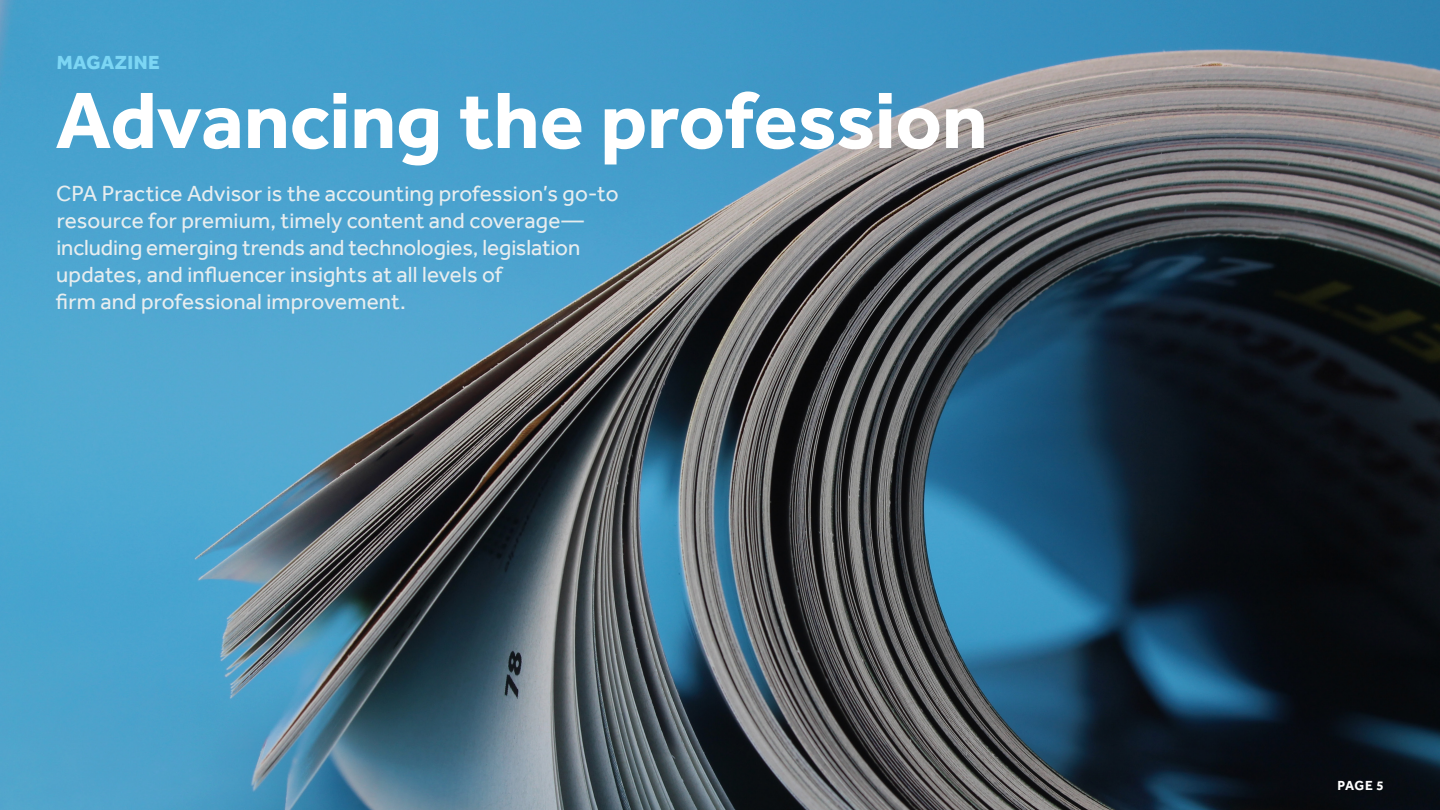
<style>
.page{position:relative;width:1440px;height:810px;background:#fff}
.page>*{position:absolute;margin:0;border:0;box-sizing:border-box;transform-origin:0 0}
.H1_Effra{font:700 82.5px "Effra";letter-spacing:-.005em;color:#fff}
.H2_Effra{font:22.5px "Effra";color:#e7edef}
.H0_Effra{font:800 19.5px "Effra";letter-spacing:.025em;color:#7cd6f4}
.t1{font:700 13.5px "Effra";color:#fff}
</style>
<div class="page">
<img style="left:0;top:0;width:1440px;height:810px">
<p class="H0_Effra" style="left:57px;top:51px;width:105px">MAGAZINE</p>
<p class="H1_Effra" style="left:56px;top:71px;width:934px">Advancing the profession</p>
<p class="H2_Effra" style="left:56px;top:180px;width:564px">CPA Practice Advisor is the accounting profession’s go-to</p>
<p class="H2_Effra" style="left:57px;top:207px;width:529px">resource for premium, timely content and coverage—</p>
<p class="H2_Effra" style="left:57px;top:234px;width:525px">including emerging trends and technologies, legislation</p>
<p class="H2_Effra" style="left:56px;top:261px;width:448px">updates, and influencer insights at all levels of</p>
<p class="H2_Effra" style="left:56px;top:288px;width:351px">firm and professional improvement.</p>
<p class="t1" style="left:1338px;top:778px;width:48px">PAGE 5</p>
</div>
